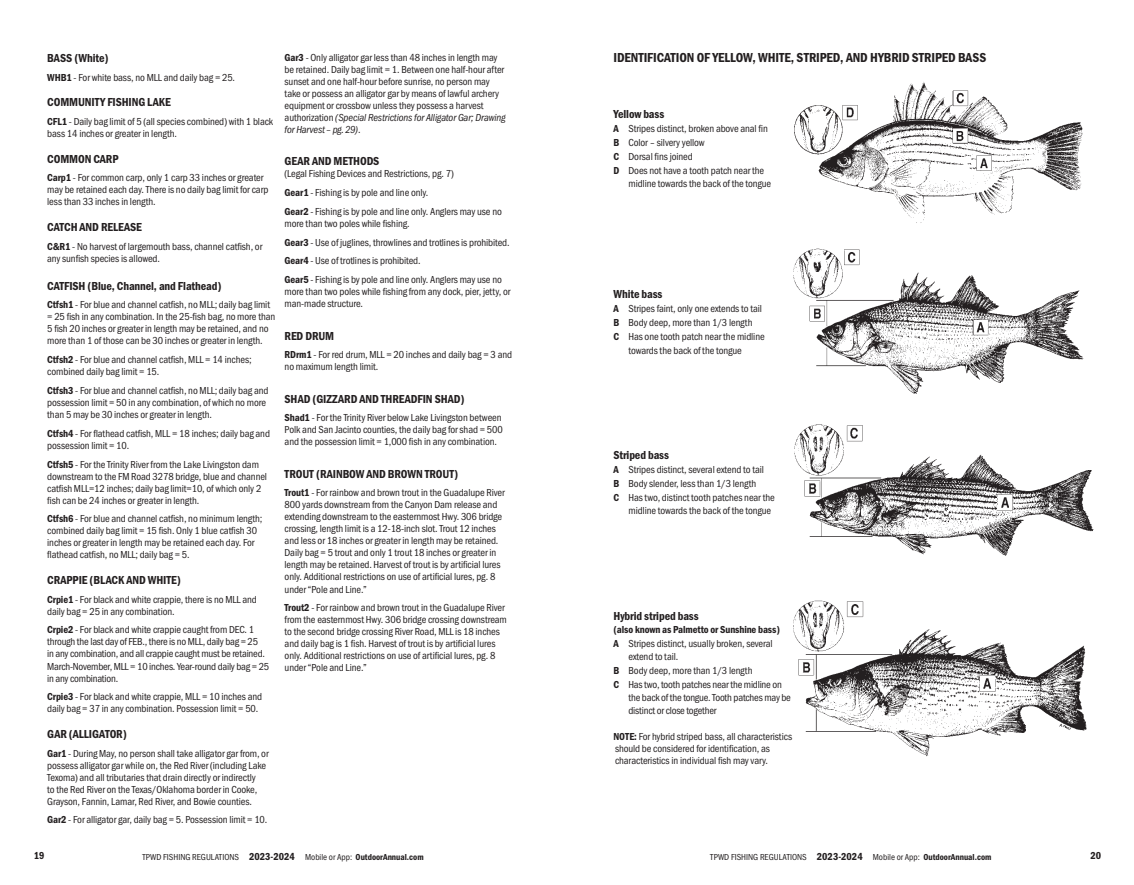
<style>
.page{position:relative;width:1134px;height:885px;background:#fff}
.page>*{position:absolute;margin:0;border:0;box-sizing:border-box;transform-origin:0 0}
.Subs_Caps_9{font:13.5px "Franklin Gothic URW Con Dem";letter-spacing:-.01em;color:#231f20}
.Subs_8{font:12px "Franklin Gothic URW Con Dem";letter-spacing:-.01em;color:#231f20}
.Body{font:10.5px/12px "Franklin Gothic URW Cond";letter-spacing:-.01em;color:#231f20}
.BODY_TEXT{font:10.5px/12.8px "Franklin Gothic URW Cond";letter-spacing:-.01em;color:#231f20}
.Subs_8-2{font:10.5px/12px "Franklin Gothic URW Cond";letter-spacing:-.01em;color:#231f20}
.Body_Demi{font:10.5px "Franklin Gothic URW Con Dem";letter-spacing:-.01em;color:#231f20}
.t1{font:9px "Franklin Gothic URW Cond";color:#231f20}
.s1{font-family:"Franklin Gothic URW Con Dem"}
.s2{font-family:"Franklin Gothic URW Con Boo Ita"}
.s3{font-family:"Franklin Gothic URW Con Dem";font-size:10.5px}
</style>
<div class="page">
<img style="left:794px;top:82px;width:289px;height:141px">
<img style="left:793px;top:248px;width:291px;height:146px">
<img style="left:794px;top:424px;width:300px;height:132px">
<img style="left:793px;top:600px;width:294px;height:157px">
<p class="Subs_8" style="left:47px;top:50px;width:63px">BASS (White)</p>
<p class="Body" style="left:47px;top:71px;width:189px"><span class="s1">WHB1</span> - For white bass, no MLL and daily bag = 25.</p>
<p class="Subs_8" style="left:47px;top:94px;width:125px">COMMUNITY FISHING LAKE</p>
<p class="Subs_8-2" style="left:47px;top:115px;width:227px"><span class="s1">CFL1</span> - Daily bag limit of 5 (all species combined) with 1 black bass 14 inches or greater in length.</p>
<p class="Subs_8" style="left:47px;top:150px;width:73px">COMMON CARP</p>
<p class="Body" style="left:47px;top:171px;width:223px"><span class="s1">Carp1</span> - For common carp, only 1 carp 33 inches or greater may be retained each day. There is no daily bag limit for carp less than 33 inches in length.</p>
<p class="Subs_8" style="left:47px;top:219px;width:96px">CATCH AND RELEASE</p>
<p class="Body" style="left:47px;top:239px;width:217px"><span class="s1">C&amp;R1</span> - No harvest of largemouth bass, channel catfish, or any sunfish species is allowed.</p>
<p class="Subs_8" style="left:47px;top:277px;width:176px">CATFISH (Blue, Channel, and Flathead)</p>
<p class="Body" style="left:47px;top:298px;width:230px"><span class="s1">Ctfsh1</span> - For blue and channel catfish, no MLL; daily bag limit = 25 fish in any combination. In the 25-fish bag, no more than 5 fish 20 inches or greater in length may be retained, and no more than 1 of those can be 30 inches or greater in length.</p>
<p class="Body" style="left:47px;top:353px;width:206px"><span class="s1">Ctfsh2</span> - For blue and channel catfish, MLL = 14 inches; combined daily bag limit = 15.</p>
<p class="Body" style="left:47px;top:383px;width:223px"><span class="s1">Ctfsh3</span> - For blue and channel catfish, no MLL; daily bag and possession limit = 50 in any combination, of which no more than 5 may be 30 inches or greater in length.</p>
<p class="Body" style="left:47px;top:426px;width:224px"><span class="s1">Ctfsh4</span> - For flathead catfish, MLL = 18 inches; daily bag and possession limit = 10.</p>
<p class="Body" style="left:47px;top:457px;width:221px"><span class="s1">Ctfsh5</span> - For the Trinity River from the Lake Livingston dam downstream to the FM Road 3278 bridge, blue and channel catfish MLL=12 inches; daily bag limit=10, of which only 2 fish can be 24 inches or greater in length.</p>
<p class="Body" style="left:47px;top:512px;width:217px"><span class="s1">Ctfsh6</span> - For blue and channel catfish, no minimum length; combined daily bag limit = 15 fish. Only 1 blue catfish 30 inches or greater in length may be retained each day. For flathead catfish, no MLL; daily bag = 5.</p>
<p class="Subs_8" style="left:47px;top:571px;width:135px">CRAPPIE (BLACK AND WHITE)</p>
<p class="Body" style="left:47px;top:592px;width:211px"><span class="s1">Crpie1</span> - For black and white crappie, there is no MLL and daily bag = 25 in any combination.</p>
<p class="Body" style="left:47px;top:623px;width:223px"><span class="s1">Crpie2</span> - For black and white crappie caught from DEC. 1 through the last day of FEB., there is no MLL, daily bag = 25<br>in any combination, and all crappie caught must be retained.<br>March-November, MLL = 10 inches. Year-round daily bag = 25 in any combination.</p>
<p class="Body" style="left:47px;top:689px;width:216px"><span class="s1">Crpie3</span> - For black and white crappie, MLL = 10 inches and daily bag = 37 in any combination. Possession limit = 50.</p>
<p class="Subs_8" style="left:47px;top:725px;width:81px">GAR (ALLIGATOR)</p>
<p class="Body" style="left:47px;top:746px;width:223px"><span class="s1">Gar1</span> - During May, no person shall take alligator gar from, or possess alligator gar while on, the Red River (including Lake Texoma) and all tributaries that drain directly or indirectly<br>to the Red River on the Texas/Oklahoma border in Cooke, Grayson, Fannin, Lamar, Red River, and Bowie counties.</p>
<p class="Body" style="left:47px;top:812px;width:222px"><span class="s1">Gar2</span> - For alligator gar, daily bag = 5. Possession limit = 10.</p>
<p class="Body" style="left:285px;top:51px;width:223px"><span class="s1">Gar3</span> - Only alligator gar less than 48 inches in length may be retained. Daily bag limit = 1. Between one half-hour after sunset and one half-hour before sunrise, no person may take or possess an alligator gar by means of lawful archery equipment or crossbow unless they possess a harvest authorization <span class="s2">(Special Restrictions for Alligator Gar; Drawing for Harvest – pg. 29)</span>.</p>
<p class="Subs_8" style="left:285px;top:153px;width:96px">GEAR AND METHODS</p>
<p class="Body" style="left:285px;top:167px;width:171px">(Legal Fishing Devices and Restrictions, pg. 7)</p>
<p class="Body" style="left:285px;top:186px;width:145px"><span class="s1">Gear1</span> - Fishing is by pole and line only.</p>
<p class="Body" style="left:285px;top:205px;width:219px"><span class="s1">Gear2</span> - Fishing is by pole and line only. Anglers may use no more than two poles while fishing.</p>
<p class="Body" style="left:285px;top:235px;width:227px"><span class="s1">Gear3</span> - Use of juglines, throwlines and trotlines is prohibited.</p>
<p class="Body" style="left:285px;top:254px;width:138px"><span class="s1">Gear4</span> - Use of trotlines is prohibited.</p>
<p class="Body" style="left:285px;top:273px;width:227px"><span class="s1">Gear5</span> - Fishing is by pole and line only. Anglers may use no more than two poles while fishing from any dock, pier, jetty, or man-made structure.</p>
<p class="Subs_8" style="left:285px;top:327px;width:51px">RED DRUM</p>
<p class="Body" style="left:285px;top:348px;width:229px"><span class="s1">RDrm1</span> - For red drum, MLL = 20 inches and daily bag = 3 and no maximum length limit.</p>
<p class="Subs_8" style="left:285px;top:390px;width:181px">SHAD (GIZZARD AND THREADFIN SHAD)</p>
<p class="Body" style="left:285px;top:411px;width:220px;text-align:justify"><span class="s1">Shad1</span> - For the Trinity River below Lake Livingston between Polk and San Jacinto counties, the daily bag for shad = 500 and the possession limit = 1,000 fish in any combination.</p>
<p class="Subs_8" style="left:285px;top:465px;width:175px">TROUT (RAINBOW AND BROWN TROUT)</p>
<p class="Body" style="left:285px;top:486px;width:222px"><span class="s1">Trout1</span> - For rainbow and brown trout in the Guadalupe River 800 yards downstream from the Canyon Dam release and extending downstream to the easternmost Hwy. 306 bridge crossing, length limit is a 12-18-inch slot. Trout 12 inches and less or 18 inches or greater in length may be retained.<br>Daily bag = 5 trout and only 1 trout 18 inches or greater in length may be retained. Harvest of trout is by artificial lures only. Additional restrictions on use of artificial lures, pg. 8 under “Pole and Line.”</p>
<p class="Body" style="left:285px;top:601px;width:224px"><span class="s1">Trout2</span> - For rainbow and brown trout in the Guadalupe River from the easternmost Hwy. 306 bridge crossing downstream to the second bridge crossing River Road, MLL is 18 inches and daily bag is 1 fish. Harvest of trout is by artificial lures only. Additional restrictions on use of artificial lures, pg. 8 under “Pole and Line.”</p>
<p class="Subs_Caps_9" style="left:614px;top:48px;width:374px">IDENTIFICATION OF YELLOW, WHITE, STRIPED, AND HYBRID STRIPED BASS</p>
<p class="Subs_8" style="left:614px;top:106px;width:52px">Yellow bass</p>
<p class="BODY_TEXT" style="left:614px;top:121px;width:156px"><span class="s1">A</span> Stripes distinct, broken above anal fin</p>
<p class="BODY_TEXT" style="left:614px;top:135px;width:93px"><span class="s1">B</span> Color – silvery yellow</p>
<p class="BODY_TEXT" style="left:614px;top:149px;width:81px"><span class="s1">C</span> Dorsal fins joined</p>
<p class="BODY_TEXT" style="left:628px;top:163px;width:144px;text-indent:-15px"><span class="s1">D</span> Does not have a tooth patch near the midline towards the back of the tongue</p>
<p class="Subs_8" style="left:614px;top:285px;width:51px">White bass</p>
<p class="BODY_TEXT" style="left:614px;top:301px;width:150px"><span class="s1">A</span> Stripes faint, only one extends to tail</p>
<p class="BODY_TEXT" style="left:614px;top:315px;width:141px"><span class="s1">B</span> Body deep, more than 1/3 length</p>
<p class="BODY_TEXT" style="left:614px;top:329px;width:153px"><span class="s1">C</span> Has one tooth patch near the midline</p>
<p class="BODY_TEXT" style="left:629px;top:343px;width:115px">towards the back of the tongue</p>
<p class="Subs_8" style="left:614px;top:446px;width:57px">Striped bass</p>
<p class="BODY_TEXT" style="left:614px;top:462px;width:152px"><span class="s1">A</span> Stripes distinct, several extend to tail</p>
<p class="BODY_TEXT" style="left:614px;top:476px;width:144px"><span class="s1">B</span> Body slender, less than 1/3 length</p>
<p class="BODY_TEXT" style="left:628px;top:490px;width:148px;text-indent:-15px"><span class="s1">C</span> Has two, distinct tooth patches near the midline towards the back of the tongue</p>
<p class="Subs_8" style="left:614px;top:608px;width:87px">Hybrid striped bass</p>
<p class="Body_Demi" style="left:614px;top:622px;width:168px">(also known as Palmetto or Sunshine bass)</p>
<p class="BODY_TEXT" style="left:628px;top:636px;width:146px;text-indent:-15px"><span class="s1">A</span> Stripes distinct, usually broken, several extend to tail.</p>
<p class="BODY_TEXT" style="left:614px;top:663px;width:141px"><span class="s1">B</span> Body deep, more than 1/3 length</p>
<p class="BODY_TEXT" style="left:628px;top:677px;width:164px;text-indent:-15px"><span class="s1">C</span> Has two, tooth patches near the midline on the back of the tongue. Tooth patches may be distinct or close together</p>
<p class="BODY_TEXT" style="left:614px;top:729px;width:180px;line-height:12px"><span class="s1">NOTE:</span> For hybrid striped bass, all characteristics should be considered for identification, as characteristics in individual fish may vary.</p>
<p class="Body_Demi" style="left:34px;top:848px;width:12px">19</p>
<p class="t1" style="left:143px;top:850px;width:283px">TPWD FISHING REGULATIONS <span class="s3">2023-2024</span> Mobile or App: <span class="s1">OutdoorAnnual.com</span></p>
<p class="t1" style="left:710px;top:850px;width:283px">TPWD FISHING REGULATIONS <span class="s3">2023-2024</span> Mobile or App: <span class="s1">OutdoorAnnual.com</span></p>
<p class="Body_Demi" style="left:1090px;top:848px;width:12px">20</p>
</div>
